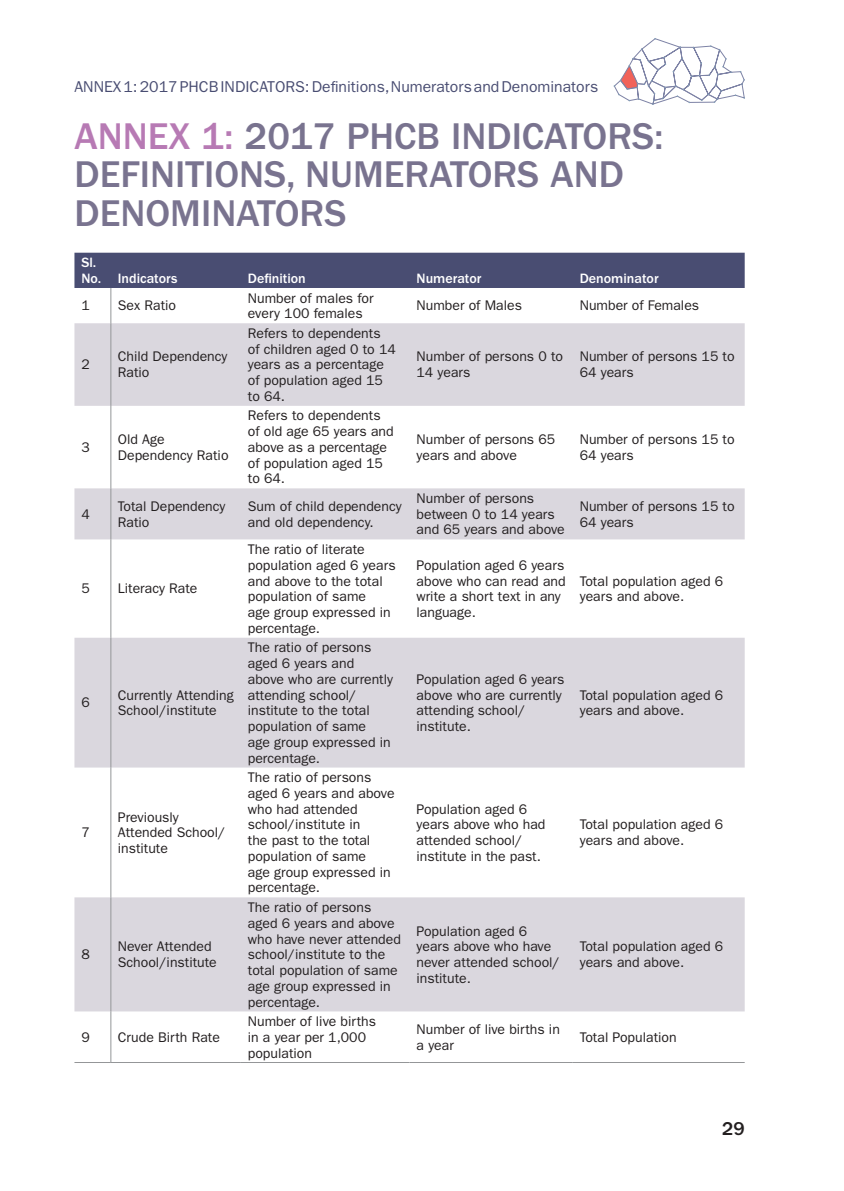
<style>
.page{position:relative;width:844px;height:1191px;background:#fff}
.page>*{position:absolute;margin:0;border:0;box-sizing:border-box;transform-origin:0 0}
.t1{font:500 38.5px/38.5px "ITC Franklin Gothic Std";color:#79738f}
.t2{font:500 19.25px "ITC Franklin Gothic Std";color:#231f20}
.t3{font:15.75px "ITC Franklin Gothic Std";color:#494d72}
.t4{font:14px/15.8px "ITC Franklin Gothic Std";color:#231f20}
.t5{font:500 14px/15.8px "ITC Franklin Gothic Std";color:#fff}
.s1{color:#b77ab4}
</style>
<div class="page">
<svg style="left:613px;top:38px;width:131px;height:67px"></svg>
<div style="left:74px;top:253px;width:670px;height:35px;background:#494d72"></div>
<svg style="left:74px;top:323px;width:670px;height:688px;fill:#dad7de"></svg>
<hr style="left:110px;top:288px;width:1px;height:35px;background:#949698">
<hr style="left:110px;top:323px;width:1px;height:83px;background:#949698">
<hr style="left:110px;top:406px;width:1px;height:82px;background:#949698">
<hr style="left:110px;top:488px;width:1px;height:51px;background:#949698">
<hr style="left:110px;top:539px;width:1px;height:99px;background:#949698">
<hr style="left:110px;top:638px;width:1px;height:129px;background:#949698">
<hr style="left:110px;top:767px;width:1px;height:130px;background:#949698">
<hr style="left:110px;top:897px;width:1px;height:114px;background:#949698">
<hr style="left:110px;top:1011px;width:1px;height:51px;background:#949698">
<hr style="left:74px;top:1062px;width:37px;height:1px;background:#949698">
<hr style="left:111px;top:1062px;width:130px;height:1px;background:#949698">
<hr style="left:241px;top:1062px;width:168px;height:1px;background:#949698">
<hr style="left:409px;top:1062px;width:163px;height:1px;background:#949698">
<hr style="left:572px;top:1062px;width:172px;height:1px;background:#949698">
<p class="t3" style="left:74px;top:77px;width:525px">ANNEX 1: 2017 PHCB INDICATORS: Definitions, Numerators and Denominators</p>
<p class="t1" style="left:74px;top:117px;width:590px"><span class="s1">ANNEX 1:</span> 2017 PHCB INDICATORS:<br>DEFINITIONS, NUMERATORS AND<br>DENOMINATORS</p>
<p class="t5" style="left:81px;top:255px;width:97px">Sl.<br>No. Indicators</p>
<p class="t5" style="left:248px;top:271px;width:59px">Definition</p>
<p class="t5" style="left:416px;top:271px;width:66px">Numerator</p>
<p class="t5" style="left:579px;top:271px;width:80px">Denominator</p>
<p class="t4" style="left:81px;top:298px;width:10px">1</p>
<p class="t4" style="left:118px;top:298px;width:60px">Sex Ratio</p>
<p class="t4" style="left:248px;top:290px;width:127px">Number of males for every 100 females</p>
<p class="t4" style="left:416px;top:298px;width:107px">Number of Males</p>
<p class="t4" style="left:579px;top:298px;width:121px">Number of Females</p>
<p class="t4" style="left:81px;top:357px;width:10px">2</p>
<p class="t4" style="left:118px;top:349px;width:111px">Child Dependency<br>Ratio</p>
<p class="t4" style="left:248px;top:325px;width:149px">Refers to dependents of children aged 0 to 14 years as a percentage of population aged 15 to 64.</p>
<p class="t4" style="left:416px;top:349px;width:148px">Number of persons 0 to<br>14 years</p>
<p class="t4" style="left:579px;top:349px;width:156px">Number of persons 15 to<br>64 years</p>
<p class="t4" style="left:81px;top:439px;width:10px">3</p>
<p class="t4" style="left:118px;top:431px;width:112px">Old Age<br>Dependency Ratio</p>
<p class="t4" style="left:248px;top:408px;width:147px">Refers to dependents of old age 65 years and above as a percentage of population aged 15 to 64.</p>
<p class="t4" style="left:416px;top:431px;width:140px">Number of persons 65 years and above</p>
<p class="t4" style="left:579px;top:431px;width:156px">Number of persons 15 to<br>64 years</p>
<p class="t4" style="left:81px;top:506px;width:10px">4</p>
<p class="t4" style="left:118px;top:498px;width:109px">Total Dependency<br>Ratio</p>
<p class="t4" style="left:248px;top:498px;width:155px">Sum of child dependency and old dependency.</p>
<p class="t4" style="left:416px;top:490px;width:150px">Number of persons between 0 to 14 years and 65 years and above</p>
<p class="t4" style="left:579px;top:498px;width:156px">Number of persons 15 to<br>64 years</p>
<p class="t4" style="left:81px;top:581px;width:10px">5</p>
<p class="t4" style="left:118px;top:581px;width:81px">Literacy Rate</p>
<p class="t4" style="left:81px;top:695px;width:10px">6</p>
<p class="t4" style="left:118px;top:687px;width:117px">Currently Attending<br>School/institute</p>
<p class="t4" style="left:81px;top:824px;width:10px">7</p>
<p class="t4" style="left:118px;top:809px;width:109px">Previously<br>Attended School/ institute</p>
<p class="t4" style="left:81px;top:946px;width:10px">8</p>
<p class="t4" style="left:118px;top:939px;width:100px">Never Attended<br>School/institute</p>
<p class="t4" style="left:81px;top:1029px;width:10px">9</p>
<p class="t4" style="left:118px;top:1029px;width:104px">Crude Birth Rate</p>
<p class="t4" style="left:248px;top:541px;width:149px">The ratio of literate population aged 6 years and above to the total population of same<br>age group expressed in percentage.</p>
<p class="t4" style="left:248px;top:640px;width:147px">The ratio of persons aged 6 years and above who are currently attending school/ institute to the total population of same<br>age group expressed in percentage.</p>
<p class="t4" style="left:248px;top:769px;width:148px">The ratio of persons aged 6 years and above who had attended school/institute in<br>the past to the total population of same<br>age group expressed in percentage.</p>
<p class="t4" style="left:248px;top:899px;width:154px">The ratio of persons aged 6 years and above who have never attended school/institute to the total population of same age group expressed in percentage.</p>
<p class="t4" style="left:416px;top:557px;width:151px">Population aged 6 years above who can read and write a short text in any language.</p>
<p class="t4" style="left:579px;top:573px;width:145px">Total population aged 6 years and above.</p>
<p class="t4" style="left:416px;top:671px;width:149px">Population aged 6 years above who are currently attending school/ institute.</p>
<p class="t4" style="left:579px;top:687px;width:145px">Total population aged 6 years and above.</p>
<p class="t4" style="left:416px;top:801px;width:130px">Population aged 6 years above who had attended school/ institute in the past.</p>
<p class="t4" style="left:579px;top:817px;width:145px">Total population aged 6 years and above.</p>
<p class="t4" style="left:416px;top:923px;width:145px">Population aged 6 years above who have never attended school/ institute.</p>
<p class="t4" style="left:579px;top:939px;width:145px">Total population aged 6 years and above.</p>
<p class="t4" style="left:248px;top:1013px;width:130px">Number of live births in a year per 1,000 population</p>
<p class="t4" style="left:416px;top:1021px;width:145px">Number of live births in a year</p>
<p class="t4" style="left:579px;top:1029px;width:98px">Total Population</p>
<p class="t2" style="left:721px;top:1117px;width:24px">29</p>
</div>
